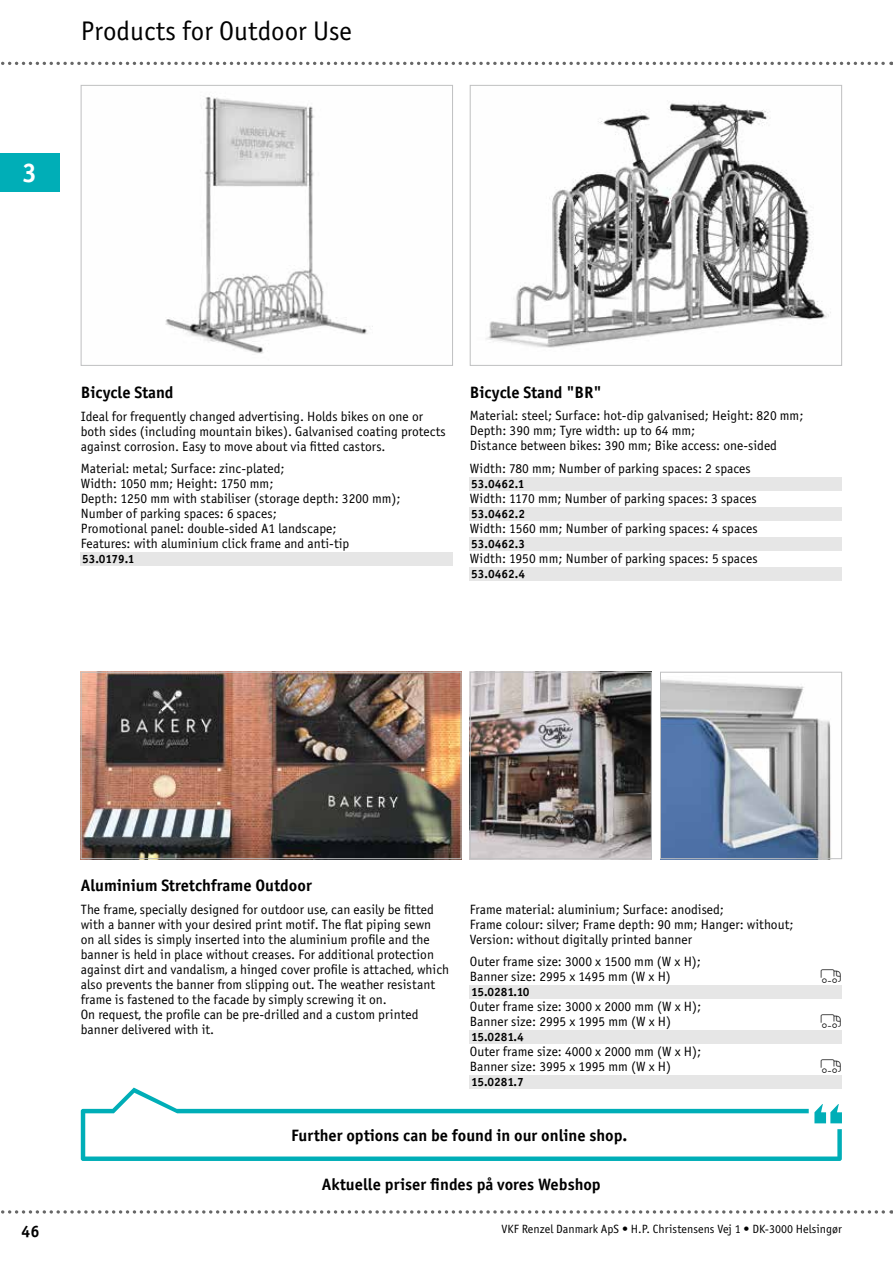
<style>
.page{position:relative;width:893px;height:1263px;background:#fff}
.page>*{position:absolute;margin:0;border:0;box-sizing:border-box;transform-origin:0 0}
.t1{font:27px "Officina Sans Book ITC";color:#000}
.t2{font:27px "Officina Sans Bold ITC";color:#fff}
.t3{font:16.5px "Officina Sans Bold ITC";color:#000}
.t4{font:13.5px/15px "Officina Sans Book ITC";color:#000}
.t5{font:12px "Officina Sans Bold ITC";color:#000}
.t6{font:12px "Officina Sans Book ITC";color:#000}
</style>
<div class="page">
<svg style="left:1px;top:1210px;width:891px;height:4px"></svg>
<svg style="left:1px;top:62px;width:891px;height:3px"></svg>
<div style="left:0;top:153px;width:60px;height:38px;background:#00aeb7"></div>
<div style="left:81px;top:552px;width:372px;height:14px;background:#e6e6e6"></div>
<img style="left:165px;top:97px;width:208px;height:257px">
<div style="left:81px;top:85px;width:372px;height:281px;border:1px solid #bfc0c1"></div>
<div style="left:470px;top:477px;width:372px;height:13px;background:#e6e6e6"></div>
<div style="left:470px;top:507px;width:372px;height:13px;background:#e6e6e6"></div>
<div style="left:470px;top:537px;width:372px;height:13px;background:#e6e6e6"></div>
<div style="left:470px;top:567px;width:372px;height:13px;background:#e6e6e6"></div>
<img style="left:486px;top:101px;width:345px;height:247px">
<div style="left:470px;top:85px;width:372px;height:281px;border:1px solid #bfc0c1"></div>
<div style="left:470px;top:985px;width:372px;height:13px;background:#e6e6e6"></div>
<div style="left:470px;top:1030px;width:372px;height:13px;background:#e6e6e6"></div>
<div style="left:470px;top:1075px;width:372px;height:13px;background:#e6e6e6"></div>
<img style="left:83px;top:674px;width:376px;height:183px">
<div style="left:81px;top:672px;width:380px;height:187px;border:1px solid #bfc0c1"></div>
<img style="left:472px;top:674px;width:178px;height:183px">
<div style="left:470px;top:672px;width:182px;height:187px;border:1px solid #bfc0c1"></div>
<img style="left:662px;top:679px;width:169px;height:178px">
<div style="left:660px;top:672px;width:182px;height:187px;border:1px solid #bfc0c1"></div>
<svg style="left:81px;top:1087px;width:761px;height:74px"></svg>
<h1 class="t1" style="left:81px;top:15px;width:273px">Products for Outdoor Use</h1>
<h1 class="t2" style="left:22px;top:156px;width:17px">3</h1>
<p class="t3" style="left:81px;top:382px;width:94px">Bicycle Stand</p>
<p class="t4" style="left:81px;top:409px;width:367px">Ideal for frequently changed advertising. Holds bikes on one or both sides (including mountain bikes). Galvanised coating protects against corrosion. Easy to move about via fitted castors.</p>
<p class="t4" style="left:81px;top:461px;width:321px">Material: metal; Surface: zinc-plated;<br>Width: 1050 mm; Height: 1750 mm;<br>Depth: 1250 mm with stabiliser (storage depth: 3200 mm); Number of parking spaces: 6 spaces;<br>Promotional panel: double-sided A1 landscape;<br>Features: with aluminium click frame and anti-tip</p>
<p class="t5" style="left:82px;top:552px;width:54px">53.0179.1</p>
<p class="t3" style="left:470px;top:382px;width:134px">Bicycle Stand "BR"</p>
<p class="t4" style="left:470px;top:408px;width:335px">Material: steel; Surface: hot-dip galvanised; Height: 820 mm;<br>Depth: 390 mm; Tyre width: up to 64 mm;<br>Distance between bikes: 390 mm; Bike access: one-sided</p>
<p class="t4" style="left:470px;top:461px;width:282px">Width: 780 mm; Number of parking spaces: 2 spaces</p>
<p class="t5" style="left:471px;top:476px;width:55px">53.0462.1</p>
<p class="t4" style="left:470px;top:491px;width:288px">Width: 1170 mm; Number of parking spaces: 3 spaces</p>
<p class="t5" style="left:471px;top:506px;width:55px">53.0462.2</p>
<p class="t4" style="left:470px;top:521px;width:289px">Width: 1560 mm; Number of parking spaces: 4 spaces</p>
<p class="t5" style="left:471px;top:536px;width:55px">53.0462.3</p>
<p class="t4" style="left:470px;top:551px;width:289px">Width: 1950 mm; Number of parking spaces: 5 spaces</p>
<p class="t5" style="left:471px;top:566px;width:55px">53.0462.4</p>
<p class="t3" style="left:21px;top:1221px;width:20px">46</p>
<p class="t3" style="left:81px;top:875px;width:232px">Aluminium Stretchframe Outdoor</p>
<p class="t4" style="left:81px;top:901px;width:370px">The frame, specially designed for outdoor use, can easily be fitted with a banner with your desired print motif. The flat piping sewn<br>on all sides is simply inserted into the aluminium profile and the banner is held in place without creases. For additional protection against dirt and vandalism, a hinged cover profile is attached, which also prevents the banner from slipping out. The weather resistant frame is fastened to the facade by simply screwing it on.<br>On request, the profile can be pre-drilled and a custom printed banner delivered with it.</p>
<p class="t4" style="left:470px;top:901px;width:325px">Frame material: aluminium; Surface: anodised;<br>Frame colour: silver; Frame depth: 90 mm; Hanger: without;<br>Version: without digitally printed banner</p>
<p class="t4" style="left:470px;top:954px;width:233px">Outer frame size: 3000 x 1500 mm (W x H);<br>Banner size: 2995 x 1495 mm (W x H)</p>
<p class="t5" style="left:471px;top:984px;width:60px">15.0281.10</p>
<p class="t4" style="left:470px;top:999px;width:233px">Outer frame size: 3000 x 2000 mm (W x H);<br>Banner size: 2995 x 1995 mm (W x H)</p>
<p class="t5" style="left:471px;top:1029px;width:54px">15.0281.4</p>
<p class="t4" style="left:470px;top:1044px;width:233px">Outer frame size: 4000 x 2000 mm (W x H);<br>Banner size: 3995 x 1995 mm (W x H)</p>
<p class="t5" style="left:471px;top:1074px;width:54px">15.0281.7</p>
<p class="t3" style="left:291px;top:1125px;width:338px">Further options can be found in our online shop.</p>
<p class="t3" style="left:322px;top:1174px;width:280px">Aktuelle priser findes på vores Webshop</p>
<p class="t6" style="left:502px;top:1222px;width:342px">VKF Renzel Danmark ApS • H.P. Christensens Vej 1 • DK-3000 Helsingør</p>
</div>
